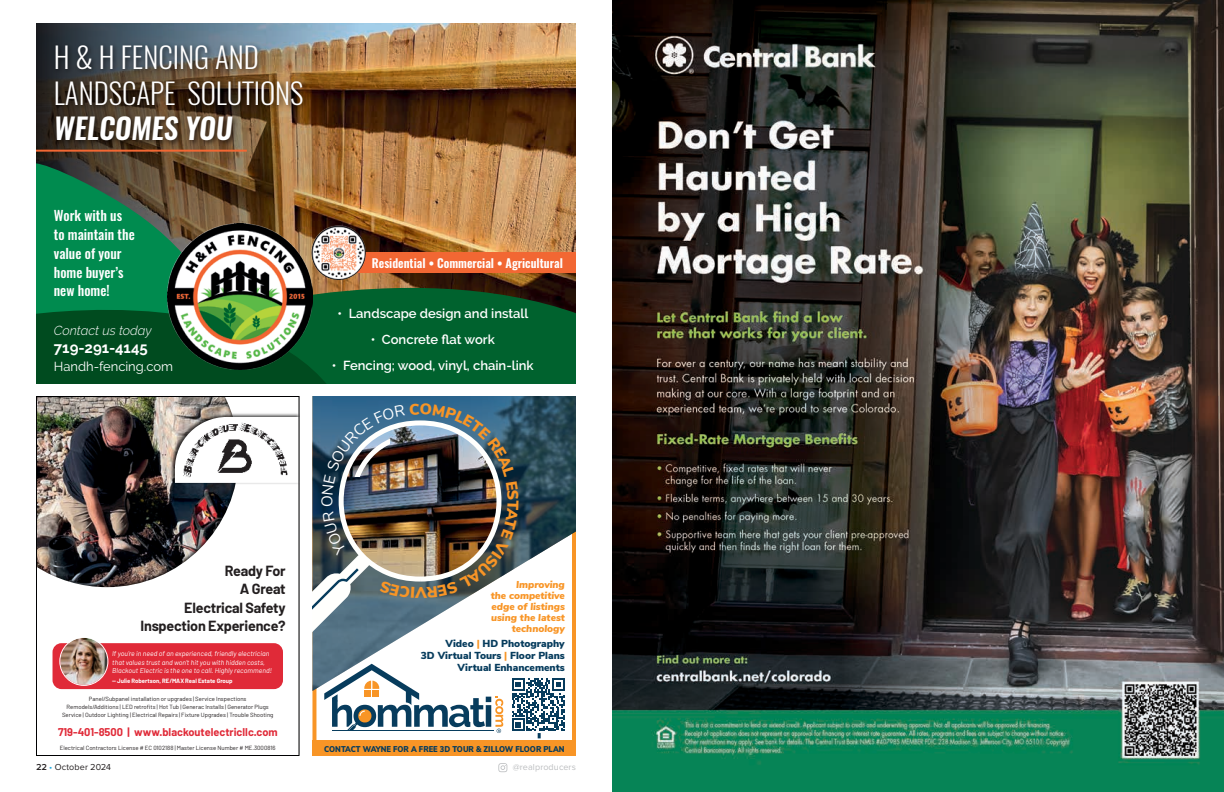
<style>
.page{position:relative;width:1224px;height:792px;background:#fff}
.page>*{position:absolute;margin:0;border:0;box-sizing:border-box;transform-origin:0 0}
.t1{font:300 28.9px/35.8px "Oswald";color:#fff}
.t2{font:italic 600 28.9px "Oswald";color:#fff}
.t3{font:15.5px "Nunito Sans";color:#fff}
.t4{font:900 15.5px "Nunito Sans";color:#f89526}
.t5{font:700 15px "Raleway";color:#fff}
.t6{font:700 14.3px/18.3px "Barlow";letter-spacing:-.015em;color:#231f20;text-align:right}
.t7{font:500 13.6px/18.9px "Oswald";color:#fff}
.t8{font:600 13px "Raleway";color:#fff}
.t9{font:13px "Raleway";color:#fff}
.t10{font:italic 300 13px "Raleway";color:#fff}
.t11{font:600 12px "Oswald";color:#fff}
.t12{font:700 11px "Barlow";color:#e02a38}
.t13{font:900 10.2px/12px "Nunito Sans";color:#073c5d;text-align:right}
.t14{font:italic 900 10px/11px "Nunito Sans";color:#f89526;text-align:right}
.t15{font:9px "Proxima Nova";letter-spacing:.01em;color:#231f20}
.t16{font:9px "Proxima Nova";letter-spacing:.01em;color:#bcbec0}
.t17{font:900 8.4px "Nunito Sans";color:#073c5d;scale:.9 1}
.t18{font:italic 7px/8.4px "Barlow";color:#fff}
.t19{font:6px/8px "Barlow";color:#231f20;text-align:center}
.t20{font:700 6px "Barlow";color:#fff}
.s1{color:#f89526}
.s2{font-weight:600}
.s3{color:#19a8e0}
</style>
<div class="page">
<svg style="left:498px;top:763px;width:9px;height:9px"></svg>
<img style="left:36px;top:396px;width:264px;height:360px">
<div style="left:53px;top:643px;width:230px;height:46px;background:#e02a38;border-radius:9px"></div>
<img style="left:59px;top:637px;width:49px;height:49px">
<svg style="left:312px;top:691px;width:264px;height:65px;fill:#f89526"></svg>
<svg style="left:324px;top:691px;width:179px;height:42px"></svg>
<svg style="left:312px;top:396px;width:264px;height:295px"></svg>
<svg style="left:512px;top:678px;width:53px;height:60px"></svg>
<img style="left:357px;top:24px;width:219px;height:223px">
<img style="left:36px;top:24px;width:321px;height:132px">
<svg style="left:385px;top:247px;width:191px;height:137px;background:#3b5729"></svg>
<img style="left:36px;top:156px;width:349px;height:119px">
<img style="left:48px;top:37px;width:264px;height:122px">
<svg style="left:36px;top:275px;width:383px;height:109px;background:#075f2d"></svg>
<img style="left:167px;top:224px;width:146px;height:145px">
<img style="left:310px;top:224px;width:57px;height:57px">
<hr style="left:36px;top:150px;width:211px;height:2px;background:#f26733">
<img style="left:612px;top:0;width:612px;height:792px">
<img style="left:312px;top:403px;width:207px;height:247px">
<h1 class="t1" style="left:54px;top:39px;width:251px">H &amp; H FENCING AND<br>LANDSCAPE SOLUTIONS</h1>
<h1 class="t2" style="left:54px;top:109px;width:180px">WELCOMES YOU</h1>
<h3 class="t7" style="left:54px;top:206px;width:82px">Work with us to maintain the value of your home buyer’s new home!</h3>
<h3 class="t10" style="left:54px;top:323px;width:99px">Contact us today</h3>
<h3 class="t5" style="left:54px;top:339px;width:96px">719-291-4145</h3>
<h3 class="t9" style="left:54px;top:359px;width:121px">Handh-fencing.com</h3>
<h3 class="t11" style="left:372px;top:254px;width:192px">Residential • Commercial • Agricultural</h3>
<h3 class="t8" style="left:338px;top:306px;width:192px">• Landscape design and install</h3>
<h3 class="t8" style="left:371px;top:332px;width:126px">• Concrete flat work</h3>
<h3 class="t8" style="left:332px;top:358px;width:203px">• Fencing; wood, vinyl, chain-link</h3>
<h3 class="t6" style="left:141px;top:562px;width:147px">Ready For<br>A Great<br>Electrical Safety<br>Inspection Experience?</h3>
<p class="t18" style="left:112px;top:649px;width:161px">If you're in need of an experienced, friendly electrician that values trust and won't hit you with hidden costs,<br>Blackout Electric is the one to call. Highly recommend!</p>
<p class="t20" style="left:112px;top:677px;width:122px">-- Julie Robertson, RE/MAX Real Estate Group</p>
<p class="t19" style="left:62px;top:695px;width:213px">Panel/Subpanel installation or upgrades | Service Inspections<br>Remodels/Additions | LED retrofits | Hot Tub | Generac Installs | Generator Plugs<br>Service | Outdoor Lighting | Electrical Repairs | Fixture Upgrades | Trouble Shooting</p>
<h3 class="t12" style="left:58px;top:725px;width:221px">719-401-8500 | www.blackoutelectricllc.com</h3>
<p class="t19" style="left:60px;top:744px;width:217px">Electrical Contractors License # EC 0102188 | Master License Number # ME.3000816</p>
<h2 class="t3" style="left:316px;top:507px;width:13px;rotate:-90deg">O</h2>
<h2 class="t4" style="left:427px;top:604px;width:13px;rotate:180deg">V</h2>
<h3 class="t14" style="left:491px;top:578px;width:76px">Improving<br>the competitive edge of listings using the latest technology</h3>
<h3 class="t13" style="left:421px;top:637px;width:145px">Video <span class="s1">|</span> HD Photography<br>3D Virtual Tours <span class="s1">|</span> Floor Plans<br>Virtual Enhancements</h3>
<h3 class="t17" style="left:324px;top:743px;width:268px">CONTACT WAYNE FOR A FREE 3D TOUR &amp; ZILLOW FLOOR PLAN</h3>
<h3 class="t15" style="left:36px;top:762px;width:77px"><span class="s2">22</span> <span class="s3">•</span> October 2024</h3>
<h3 class="t16" style="left:513px;top:762px;width:65px">@realproducers</h3>
</div>
